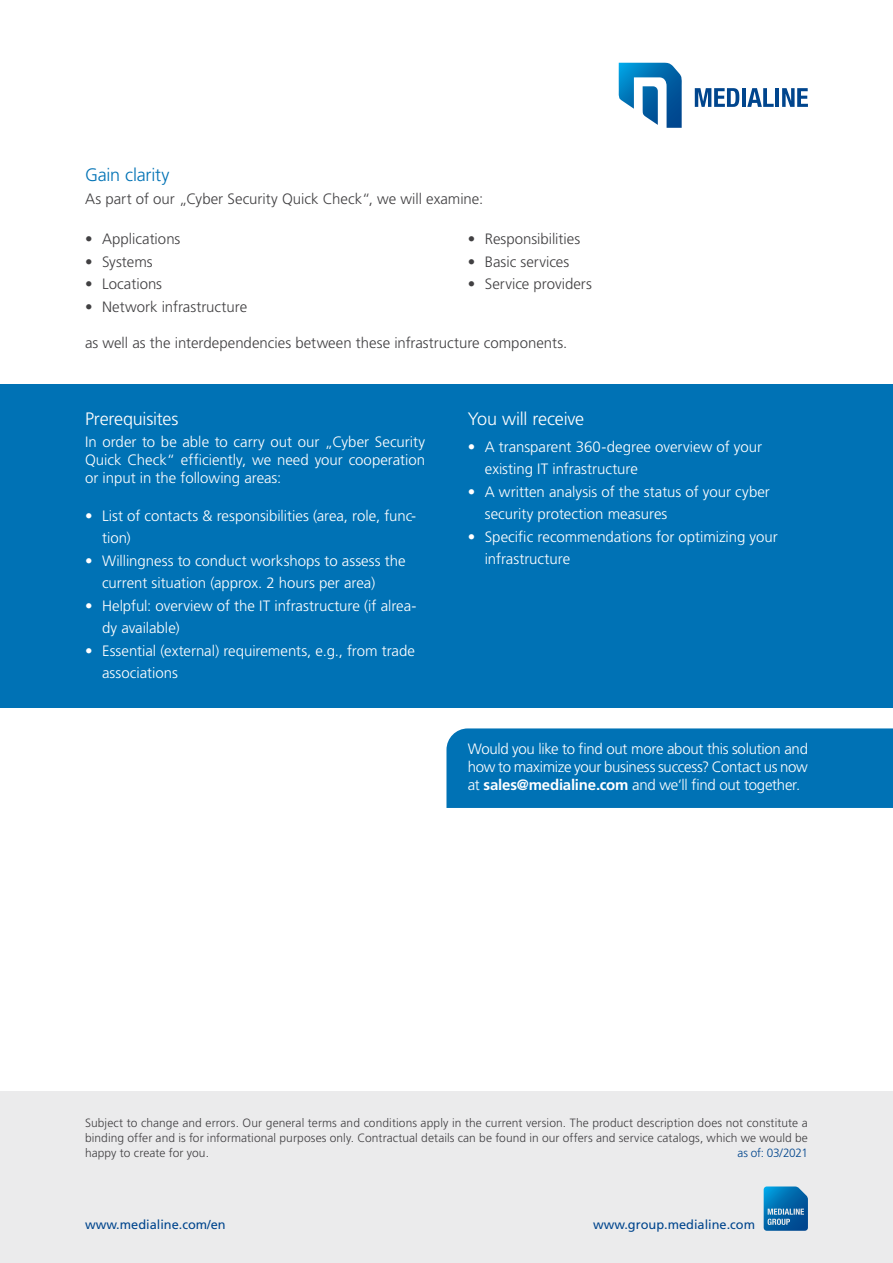
<style>
.page{position:relative;width:893px;height:1263px;background:#fff}
.page>*{position:absolute;margin:0;border:0;box-sizing:border-box;transform-origin:0 0}
.t1{font:300 18px "Frutiger LT Pro";letter-spacing:-.015em;color:#fff}
.t2{font:300 18px "Frutiger LT Pro";letter-spacing:-.01em;color:#0072b5}
.t3{font:300 15px/22.5px "Frutiger LT Pro";letter-spacing:-.005em;color:#fff}
.t4{font:300 15px "Frutiger LT Pro";color:#414042}
.t5{font:12.75px "Frutiger LT Pro";color:#00458d}
.t6{font:300 12px/15px "Frutiger LT Pro";letter-spacing:.005em;color:#414042;text-align:justify}
.t7{font:300 12px "Frutiger LT Pro";letter-spacing:-.025em;color:#00458d}
.s1{font-weight:700}
</style>
<div class="page">
<div style="left:0;top:384px;width:893px;height:323px;background:#0072b5"></div>
<div style="left:446px;top:728px;width:447px;height:80px;background:#0072b5"></div>
<div style="left:0;top:1091px;width:893px;height:172px;background:#ebebec"></div>
<svg style="left:695px;top:88px;width:44px;height:19px"></svg>
<hr style="left:742px;top:88px;width:4px;height:19px;background:#00458d">
<svg style="left:747px;top:88px;width:27px;height:19px"></svg>
<hr style="left:775px;top:88px;width:4px;height:19px;background:#00458d">
<svg style="left:782px;top:88px;width:26px;height:19px"></svg>
<svg style="left:618px;top:63px;width:64px;height:65px"></svg>
<svg style="left:764px;top:1186px;width:44px;height:45px;background:#237ab4"></svg>
<p class="t2" style="left:85px;top:165px;width:86px">Gain clarity</p>
<p class="t4" style="left:85px;top:190px;width:400px">As part of our „Cyber Security Quick Check“, we will examine:</p>
<p class="t4" style="left:85px;top:230px;width:97px">• Applications</p>
<p class="t4" style="left:85px;top:253px;width:69px">• Systems</p>
<p class="t4" style="left:85px;top:275px;width:79px">• Locations</p>
<p class="t4" style="left:85px;top:298px;width:164px">• Network infrastructure</p>
<p class="t4" style="left:468px;top:230px;width:114px">• Responsibilities</p>
<p class="t4" style="left:468px;top:253px;width:103px">• Basic services</p>
<p class="t4" style="left:468px;top:275px;width:126px">• Service providers</p>
<p class="t4" style="left:85px;top:334px;width:484px">as well as the interdependencies between these infrastructure components.</p>
<p class="t1" style="left:85px;top:408px;width:95px">Prerequisites</p>
<p class="t3" style="left:85px;top:433px;width:342px;line-height:18px;text-align:justify">In order to be able to carry out our „Cyber Security Quick Check“ efficiently, we need your cooperation or input in the following areas:</p>
<p class="t3" style="left:102px;top:504px;width:316px;text-indent:-17px">• List of contacts &amp; responsibilities (area, role, func&shy;tion)</p>
<p class="t3" style="left:102px;top:549px;width:305px;text-indent:-17px">• Willingness to conduct workshops to assess the current situation (approx. 2 hours per area)</p>
<p class="t3" style="left:102px;top:594px;width:316px;text-indent:-17px">• Helpful: overview of the IT infrastructure (if alrea&shy;dy available)</p>
<p class="t3" style="left:102px;top:639px;width:314px;text-indent:-17px">• Essential (external) requirements, e.g., from trade associations</p>
<p class="t1" style="left:468px;top:408px;width:118px">You will receive</p>
<p class="t3" style="left:485px;top:435px;width:279px;text-indent:-17px">• A transparent 360-degree overview of your existing IT infrastructure</p>
<p class="t3" style="left:485px;top:480px;width:287px;text-indent:-17px">• A written analysis of the status of your cyber security protection measures</p>
<p class="t3" style="left:485px;top:525px;width:294px;text-indent:-17px">• Specific recommendations for optimizing your infrastructure</p>
<p class="t3" style="left:468px;top:740px;width:342px;line-height:18px;text-align:justify">Would you like to find out more about this solution and how to maximize your business success? Contact us now at <span class="s1">sales@medialine.com</span> and we‘ll find out together.</p>
<p class="t6" style="left:85px;top:1115px;width:724px">Subject to change and errors. Our general terms and conditions apply in the current version. The product description does not constitute a binding offer and is for informational purposes only. Contractual details can be found in our offers and service catalogs, which we would be happy to create for you.</p>
<p class="t7" style="left:738px;top:1145px;width:72px">as of: 03/2021</p>
<p class="t5" style="left:85px;top:1216px;width:142px">www.medialine.com/en</p>
<p class="t5" style="left:593px;top:1216px;width:164px">www.group.medialine.com</p>
</div>
